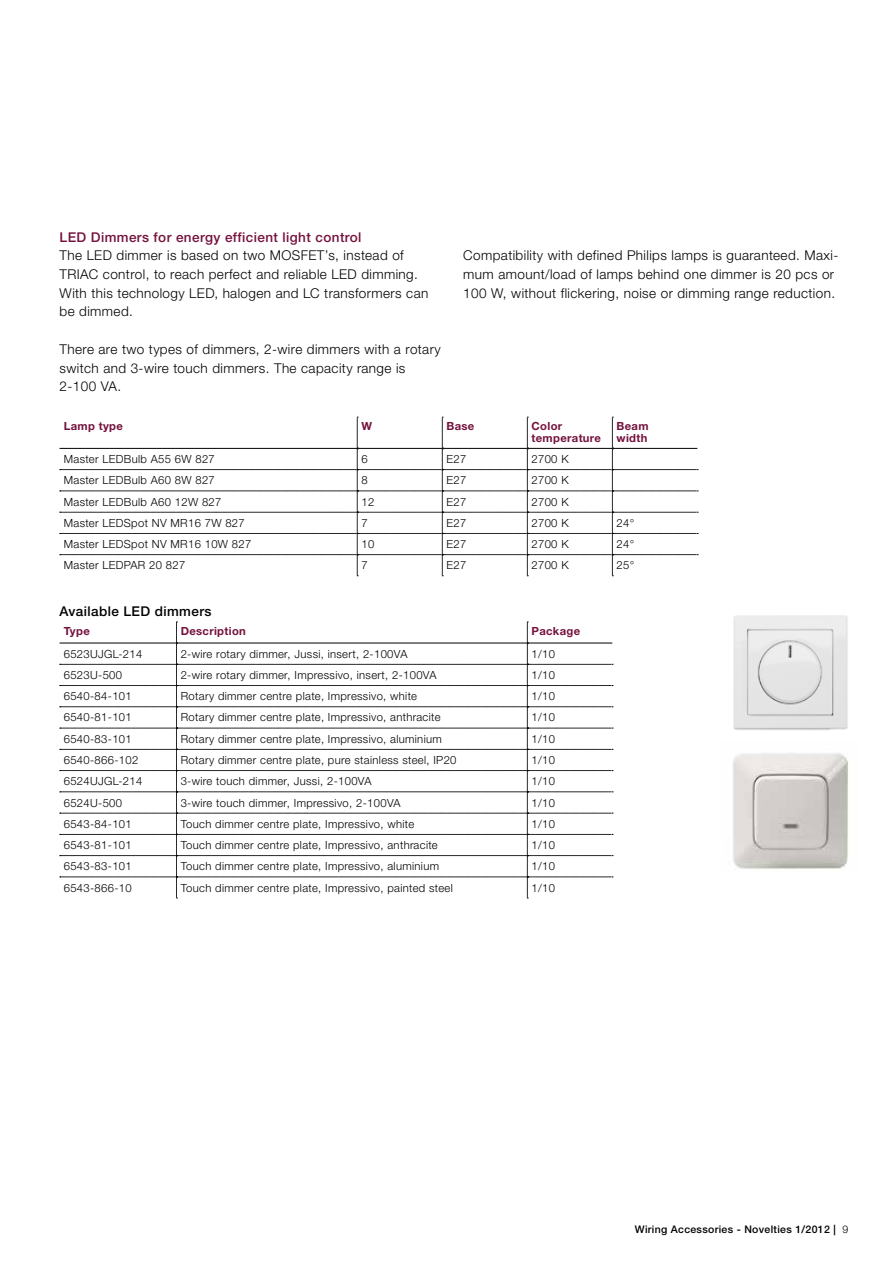
<style>
.page{position:relative;width:893px;height:1263px;background:#fff}
.page>*{position:absolute;margin:0;border:0;box-sizing:border-box;transform-origin:0 0}
.t1{font:300 13.5px/18.8px "Helvetica Neue LTW1 G";letter-spacing:.03em;color:#000}
.t2{font:500 13.5px "Helvetica Neue LTW1 G";letter-spacing:.03em;color:#74123d}
.t3{font:500 13.5px "Helvetica Neue LTW1 G";letter-spacing:.03em;color:#000}
.t4{font:300 11.25px "Helvetica Neue LTW1 G";letter-spacing:.03em;color:#000}
.t5{font:700 11.25px/12px "Helvetica Neue";letter-spacing:.03em;color:#74123d}
.t6{font:500 10.5px "Helvetica Neue LTW1 G";letter-spacing:.03em;color:#000}
.s1{font-weight:300}
</style>
<div class="page">
<img style="left:733px;top:615px;width:115px;height:115px">
<img style="left:733px;top:753px;width:115px;height:116px">
<svg style="left:60px;top:622px;width:553px;height:277px"></svg>
<hr style="left:527px;top:643px;width:85px;height:1px;background:#000">
<svg style="left:60px;top:417px;width:638px;height:159px"></svg>
<hr style="left:60px;top:448px;width:297px;height:1px;background:#000">
<hr style="left:357px;top:448px;width:85px;height:1px;background:#000">
<hr style="left:442px;top:448px;width:85px;height:1px;background:#000">
<hr style="left:527px;top:448px;width:85px;height:1px;background:#000">
<hr style="left:612px;top:448px;width:85px;height:1px;background:#000">
<p class="t2" style="left:60px;top:229px;width:304px">LED Dimmers for energy efficient light control</p>
<p class="t1" style="left:60px;top:246px;width:370px">The LED dimmer is based on two MOSFET’s, instead of TRIAC control, to reach perfect and reliable LED dimming.<br>With this technology LED, halogen and LC transformers can be dimmed.</p>
<p class="t1" style="left:60px;top:340px;width:383px">There are two types of dimmers, 2-wire dimmers with a rotary switch and 3-wire touch dimmers. The capacity range is<br>2-100 VA.</p>
<p class="t1" style="left:463px;top:246px;width:377px">Compatibility with defined Philips lamps is guaranteed. Maxi&shy;mum amount/load of lamps behind one dimmer is 20 pcs or<br>100 W, without flickering, noise or dimming range reduction.</p>
<p class="t5" style="left:64px;top:420px;width:61px">Lamp type</p>
<p class="t5" style="left:361px;top:420px;width:12px">W</p>
<p class="t5" style="left:446px;top:420px;width:29px">Base</p>
<p class="t5" style="left:531px;top:420px;width:71px">Color temperature</p>
<p class="t5" style="left:617px;top:420px;width:34px">Beam width</p>
<p class="t4" style="left:64px;top:452px;width:153px">Master LEDBulb A55 6W 827</p>
<p class="t4" style="left:361px;top:452px;width:8px">6</p>
<p class="t4" style="left:446px;top:452px;width:21px">E27</p>
<p class="t4" style="left:531px;top:452px;width:39px">2700 K</p>
<p class="t4" style="left:64px;top:473px;width:153px">Master LEDBulb A60 8W 827</p>
<p class="t4" style="left:361px;top:473px;width:8px">8</p>
<p class="t4" style="left:446px;top:473px;width:21px">E27</p>
<p class="t4" style="left:531px;top:473px;width:39px">2700 K</p>
<p class="t4" style="left:64px;top:495px;width:159px">Master LEDBulb A60 12W 827</p>
<p class="t4" style="left:361px;top:495px;width:14px">12</p>
<p class="t4" style="left:446px;top:495px;width:21px">E27</p>
<p class="t4" style="left:531px;top:495px;width:39px">2700 K</p>
<p class="t4" style="left:64px;top:516px;width:183px">Master LEDSpot NV MR16 7W 827</p>
<p class="t4" style="left:361px;top:516px;width:8px">7</p>
<p class="t4" style="left:446px;top:516px;width:21px">E27</p>
<p class="t4" style="left:531px;top:516px;width:39px">2700 K</p>
<p class="t4" style="left:617px;top:516px;width:19px">24°</p>
<p class="t4" style="left:64px;top:537px;width:189px">Master LEDSpot NV MR16 10W 827</p>
<p class="t4" style="left:361px;top:537px;width:14px">10</p>
<p class="t4" style="left:446px;top:537px;width:21px">E27</p>
<p class="t4" style="left:531px;top:537px;width:39px">2700 K</p>
<p class="t4" style="left:617px;top:537px;width:19px">24°</p>
<p class="t4" style="left:64px;top:558px;width:123px">Master LEDPAR 20 827</p>
<p class="t4" style="left:361px;top:558px;width:8px">7</p>
<p class="t4" style="left:446px;top:558px;width:21px">E27</p>
<p class="t4" style="left:531px;top:558px;width:39px">2700 K</p>
<p class="t4" style="left:617px;top:558px;width:19px">25°</p>
<p class="t3" style="left:60px;top:603px;width:153px">Available LED dimmers</p>
<p class="t5" style="left:64px;top:624px;width:28px">Type</p>
<p class="t5" style="left:181px;top:624px;width:67px">Description</p>
<p class="t5" style="left:531px;top:624px;width:50px">Package</p>
<p class="t4" style="left:64px;top:647px;width:80px">6523UJGL-214</p>
<p class="t4" style="left:181px;top:647px;width:228px">2-wire rotary dimmer, Jussi, insert, 2-100VA</p>
<p class="t4" style="left:531px;top:647px;width:25px">1/10</p>
<p class="t4" style="left:64px;top:668px;width:60px">6523U-500</p>
<p class="t4" style="left:181px;top:668px;width:257px">2-wire rotary dimmer, Impressivo, insert, 2-100VA</p>
<p class="t4" style="left:531px;top:668px;width:25px">1/10</p>
<p class="t4" style="left:64px;top:689px;width:69px">6540-84-101</p>
<p class="t4" style="left:181px;top:689px;width:238px">Rotary dimmer centre plate, Impressivo, white</p>
<p class="t4" style="left:531px;top:689px;width:25px">1/10</p>
<p class="t4" style="left:64px;top:711px;width:69px">6540-81-101</p>
<p class="t4" style="left:181px;top:711px;width:261px">Rotary dimmer centre plate, Impressivo, anthracite</p>
<p class="t4" style="left:531px;top:711px;width:25px">1/10</p>
<p class="t4" style="left:64px;top:732px;width:69px">6540-83-101</p>
<p class="t4" style="left:181px;top:732px;width:263px">Rotary dimmer centre plate, Impressivo, aluminium</p>
<p class="t4" style="left:531px;top:732px;width:25px">1/10</p>
<p class="t4" style="left:64px;top:753px;width:76px">6540-866-102</p>
<p class="t4" style="left:181px;top:753px;width:277px">Rotary dimmer centre plate, pure stainless steel, IP20</p>
<p class="t4" style="left:531px;top:753px;width:25px">1/10</p>
<p class="t4" style="left:64px;top:774px;width:80px">6524UJGL-214</p>
<p class="t4" style="left:181px;top:774px;width:192px">3-wire touch dimmer, Jussi, 2-100VA</p>
<p class="t4" style="left:531px;top:774px;width:25px">1/10</p>
<p class="t4" style="left:64px;top:796px;width:60px">6524U-500</p>
<p class="t4" style="left:181px;top:796px;width:221px">3-wire touch dimmer, Impressivo, 2-100VA</p>
<p class="t4" style="left:531px;top:796px;width:25px">1/10</p>
<p class="t4" style="left:64px;top:817px;width:69px">6543-84-101</p>
<p class="t4" style="left:181px;top:817px;width:235px">Touch dimmer centre plate, Impressivo, white</p>
<p class="t4" style="left:531px;top:817px;width:25px">1/10</p>
<p class="t4" style="left:64px;top:838px;width:69px">6543-81-101</p>
<p class="t4" style="left:181px;top:838px;width:259px">Touch dimmer centre plate, Impressivo, anthracite</p>
<p class="t4" style="left:531px;top:838px;width:25px">1/10</p>
<p class="t4" style="left:64px;top:859px;width:69px">6543-83-101</p>
<p class="t4" style="left:181px;top:859px;width:260px">Touch dimmer centre plate, Impressivo, aluminium</p>
<p class="t4" style="left:531px;top:859px;width:25px">1/10</p>
<p class="t4" style="left:64px;top:881px;width:69px">6543-866-10</p>
<p class="t4" style="left:181px;top:881px;width:274px">Touch dimmer centre plate, Impressivo, painted steel</p>
<p class="t4" style="left:531px;top:881px;width:25px">1/10</p>
<p class="t6" style="left:635px;top:1223px;width:215px">Wiring Accessories - Novelties 1/2012 | <span class="s1">9</span></p>
</div>
